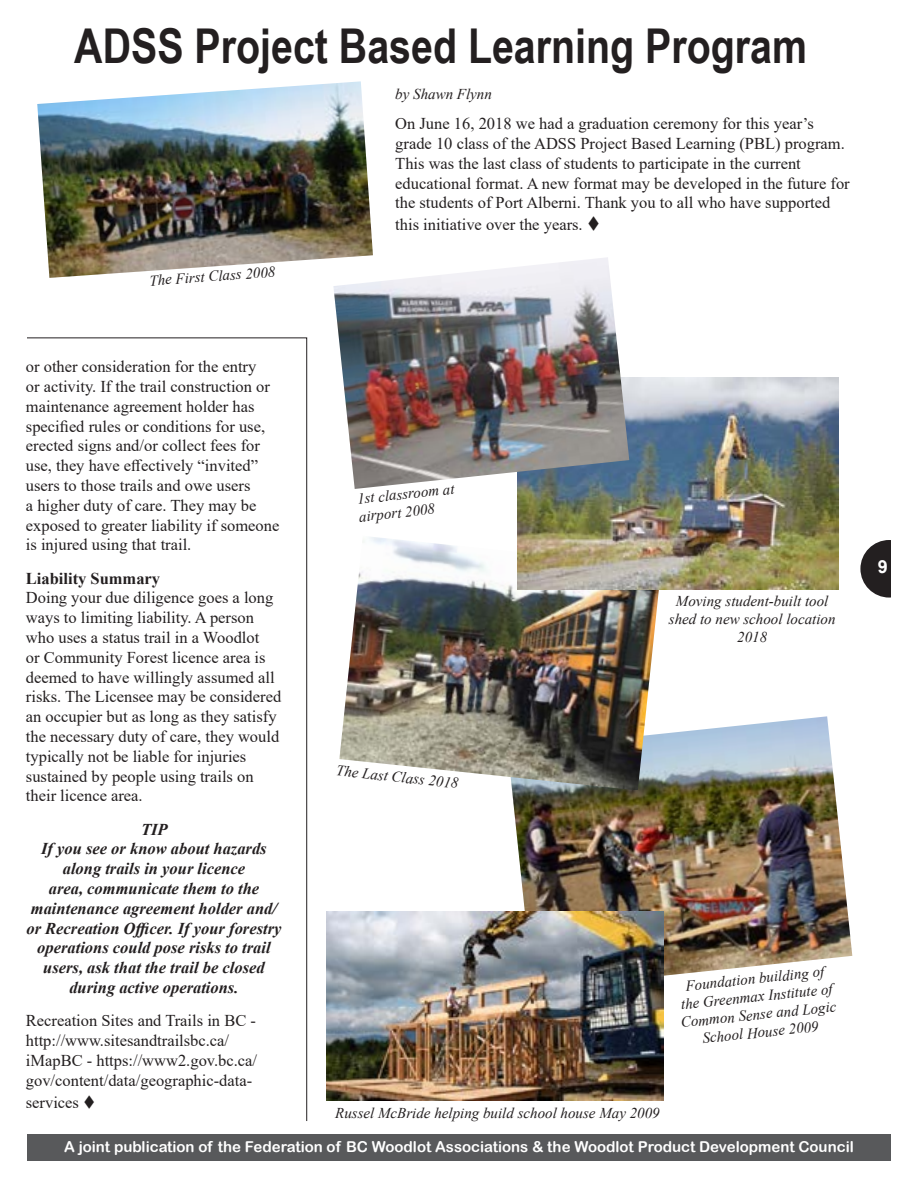
<style>
.page{position:relative;width:918px;height:1188px;background:#fff}
.page>*{position:absolute;margin:0;border:0;box-sizing:border-box;transform-origin:0 0}
.t1{font:700 48px "Arial Narrow";color:#231f20}
.t2{font:700 18px "Arial";color:#fff}
.t3{font:16.5px/19.8px "Times New Roman";color:#231f20}
.t4{font:italic 700 16.5px/19.8px "Times New Roman";color:#231f20;text-align:center}
.t5{font:700 16.5px "Times New Roman";color:#231f20}
.t6{font:italic 15px/18px "Times New Roman";color:#231f20;text-align:center}
.t7{font:15px "Arial Rounded MT Bold";color:#fff}
</style>
<div class="page">
<div style="left:27px;top:1134px;width:864px;height:27px;background:#58595b"></div>
<div style="left:860px;top:540px;width:58px;height:58px;background:#231f20;border-radius:50%"></div>
<div style="left:891px;top:502px;width:27px;height:135px;background:#fff"></div>
<img style="left:508px;top:716px;width:344px;height:260px">
<img style="left:339px;top:537px;width:322px;height:253px">
<img style="left:517px;top:377px;width:321px;height:213px">
<img style="left:333px;top:257px;width:296px;height:232px">
<img style="left:326px;top:912px;width:338px;height:189px">
<svg style="left:27px;top:337px;width:280px;height:784px"></svg>
<img style="left:37px;top:81px;width:336px;height:197px">
<h1 class="t1" style="left:74px;top:10px;width:734px">ADSS Project Based Learning Program</h1>
<p class="t6" style="left:395px;top:85px;width:98px">by Shawn Flynn</p>
<p class="t3" style="left:395px;top:113px;width:456px">On June 16, 2018 we had a graduation ceremony for this year’s grade 10 class of the ADSS Project Based Learning (PBL) program.<br>This was the last class of students to participate in the current educational format. A new format may be developed in the future for the students of Port Alberni. Thank you to all who have supported</p>
<p class="t3" style="left:395px;top:214px;width:206px">this initiative over the years. ▼</p>
<p class="t6" style="left:149px;top:271px;width:128px;rotate:-4deg">The First Class 2008</p>
<p class="t3" style="left:26px;top:356px;width:255px">or other consideration for the entry<br>or activity. If the trail construction or maintenance agreement holder has specified rules or conditions for use, erected signs and/or collect fees for use, they have effectively “invited” users to those trails and owe users<br>a higher duty of care. They may be exposed to greater liability if someone is injured using that trail.</p>
<p class="t5" style="left:26px;top:566px;width:136px">Liability Summary</p>
<p class="t3" style="left:26px;top:587px;width:257px">Doing your due diligence goes a long ways to limiting liability. A person who uses a status trail in a Woodlot<br>or Community Forest licence area is deemed to have willingly assumed all risks. The Licensee may be considered an occupier but as long as they satisfy the necessary duty of care, they would typically not be liable for injuries sustained by people using trails on their licence area.</p>
<p class="t4" style="left:26px;top:819px;width:256px">TIP<br>If you see or know about hazards along trails in your licence<br>area, communicate them to the maintenance agreement holder and/ or Recreation Officer. If your forestry operations could pose risks to trail users, ask that the trail be closed during active operations.</p>
<p class="t3" style="left:26px;top:1010px;width:233px">Recreation Sites and Trails in BC - http://www.sitesandtrailsbc.ca/ iMapBC - https://www2.gov.bc.ca/ gov/content/data/geographic-data-</p>
<p class="t3" style="left:26px;top:1092px;width:71px">services ▼</p>
<p class="t6" style="left:356px;top:489px;width:99px;text-align:left;rotate:-6deg">1st classroom at airport 2008</p>
<p class="t6" style="left:337px;top:761px;width:124px;rotate:6deg">The Last Class 2018</p>
<p class="t6" style="left:669px;top:592px;width:168px">Moving student-built tool shed to new school location<br>2018</p>
<p class="t6" style="left:676px;top:977px;width:158px;rotate:-6deg">Foundation building of the Greenmax Institute of<br>Common Sense and Logic<br>School House 2009</p>
<p class="t6" style="left:335px;top:1104px;width:326px">Russel McBride helping build school house May 2009</p>
<p class="t7" style="left:64px;top:1138px;width:791px">A joint publication of the Federation of BC Woodlot Associations &amp; the Woodlot Product Development Council</p>
<p class="t2" style="left:878px;top:554px;width:12px">9</p>
</div>
